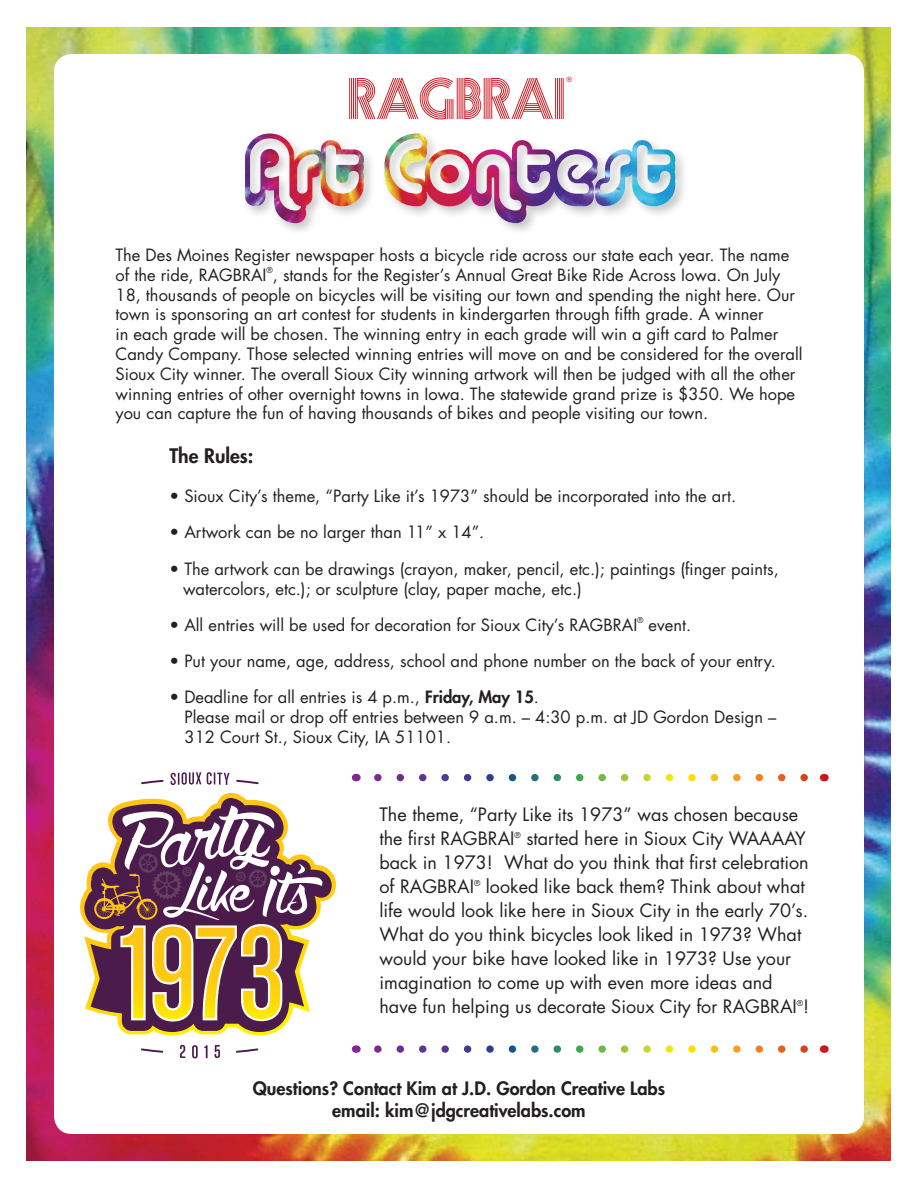
<style>
.page{position:relative;width:918px;height:1188px;background:#fff}
.page>*{position:absolute;margin:0;border:0;box-sizing:border-box;transform-origin:0 0}
.t1{font:52.5px "Prisma";color:#cd151d}
.t2{font:800 19.5px "Futura";color:#231f20}
.t3{font:18px/24px "Futura";color:#231f20}
.t4{font:800 18px/21.6px "Futura";color:#231f20;text-align:center}
.t5{font:16.5px/19.8px "Futura";color:#231f20}
.t6{font:7.8px "Futura";color:#231f20}
.t7{font:7.05px "Futura";color:#cd151d}
.s1{font-weight:800}
</style>
<div class="page">
<img style="left:27px;top:27px;width:864px;height:1134px">
<div style="left:54px;top:54px;width:810px;height:1080px;background:#fff;border-radius:18px"></div>
<svg style="left:80px;top:792px;width:256px;height:258px"></svg>
<svg style="left:84px;top:798px;width:248px;height:234px"></svg>
<svg style="left:141px;top:772px;width:118px;height:13px"></svg>
<svg style="left:141px;top:1045px;width:117px;height:13px"></svg>
<svg style="left:94px;top:805px;width:228px;height:218px"></svg>
<svg style="left:378px;top:774px;width:430px;height:7px"></svg>
<svg style="left:378px;top:1045px;width:430px;height:8px"></svg>
<div style="left:242px;top:130px;width:446px;height:106px;background:#231f20;opacity:.25"></div>
<img style="left:245px;top:134px;width:430px;height:89px">
<img style="left:384px;top:134px;width:214px;height:89px">
<h1 class="t1" style="left:346px;top:60px;width:219px">RAGBRAI</h1>
<p class="t7" style="left:566px;top:75px;width:7px">®</p>
<p class="t5" style="left:116px;top:245px;width:675px">The Des Moines Register newspaper hosts a bicycle ride across our state each year. The name of the ride, RAGBRAI , stands for the Register’s Annual Great Bike Ride Across Iowa. On July</p>
<p class="t6" style="left:267px;top:265px;width:8px">®</p>
<p class="t5" style="left:116px;top:284px;width:689px">18, thousands of people on bicycles will be visiting our town and spending the night here. Our town is sponsoring an art contest for students in kindergarten through fifth grade. A winner<br>in each grade will be chosen. The winning entry in each grade will win a gift card to Palmer Candy Company. Those selected winning entries will move on and be considered for the overall Sioux City winner. The overall Sioux City winning artwork will then be judged with all the other winning entries of other overnight towns in Iowa. The statewide grand prize is $350. We hope you can capture the fun of having thousands of bikes and people visiting our town.</p>
<p class="t2" style="left:169px;top:442px;width:86px">The Rules:</p>
<p class="t5" style="left:170px;top:486px;width:568px">• Sioux City’s theme, “Party Like it’s 1973” should be incorporated into the art.</p>
<p class="t5" style="left:170px;top:522px;width:316px">• Artwork can be no larger than 11” x 14”.</p>
<p class="t5" style="left:183px;top:559px;width:597px;text-indent:-13px">• The artwork can be drawings (crayon, maker, pencil, etc.); paintings (finger paints, watercolors, etc.); or sculpture (clay, paper mache, etc.)</p>
<p class="t5" style="left:170px;top:615px;width:469px">• All entries will be used for decoration for Sioux City’s RAGBRAI</p>
<p class="t6" style="left:637px;top:615px;width:8px">®</p>
<p class="t5" style="left:649px;top:615px;width:44px">event.</p>
<p class="t5" style="left:170px;top:651px;width:608px">• Put your name, age, address, school and phone number on the back of your entry.</p>
<p class="t5" style="left:185px;top:687px;width:594px;text-indent:-15px">• Deadline for all entries is 4 p.m., <span class="s1">Friday, May 15</span>.<br>Please mail or drop off entries between 9 a.m. – 4:30 p.m. at JD Gordon Design –<br>312 Court St., Sioux City, IA 51101.</p>
<p class="t3" style="left:380px;top:802px;width:420px">The theme, “Party Like its 1973” was chosen because the first RAGBRAI</p>
<p class="t3" style="left:379px;top:826px;width:431px;text-indent:147px">started here in Sioux City WAAAAY back in 1973! What do you think that first celebration of RAGBRAI</p>
<p class="t6" style="left:515px;top:830px;width:8px">®</p>
<p class="t3" style="left:379px;top:874px;width:431px;text-indent:106px">looked like back them? Think about what life would look like here in Sioux City in the early 70’s.<br>What do you think bicycles look liked in 1973? What would your bike have looked like in 1973? Use your imagination to come up with even more ideas and have fun helping us decorate Sioux City for RAGBRAI !</p>
<p class="t6" style="left:474px;top:878px;width:8px">®</p>
<p class="t6" style="left:797px;top:998px;width:8px">®</p>
<p class="t4" style="left:253px;top:1077px;width:414px">Questions? Contact Kim at J.D. Gordon Creative Labs email: kim@jdgcreativelabs.com</p>
</div>
